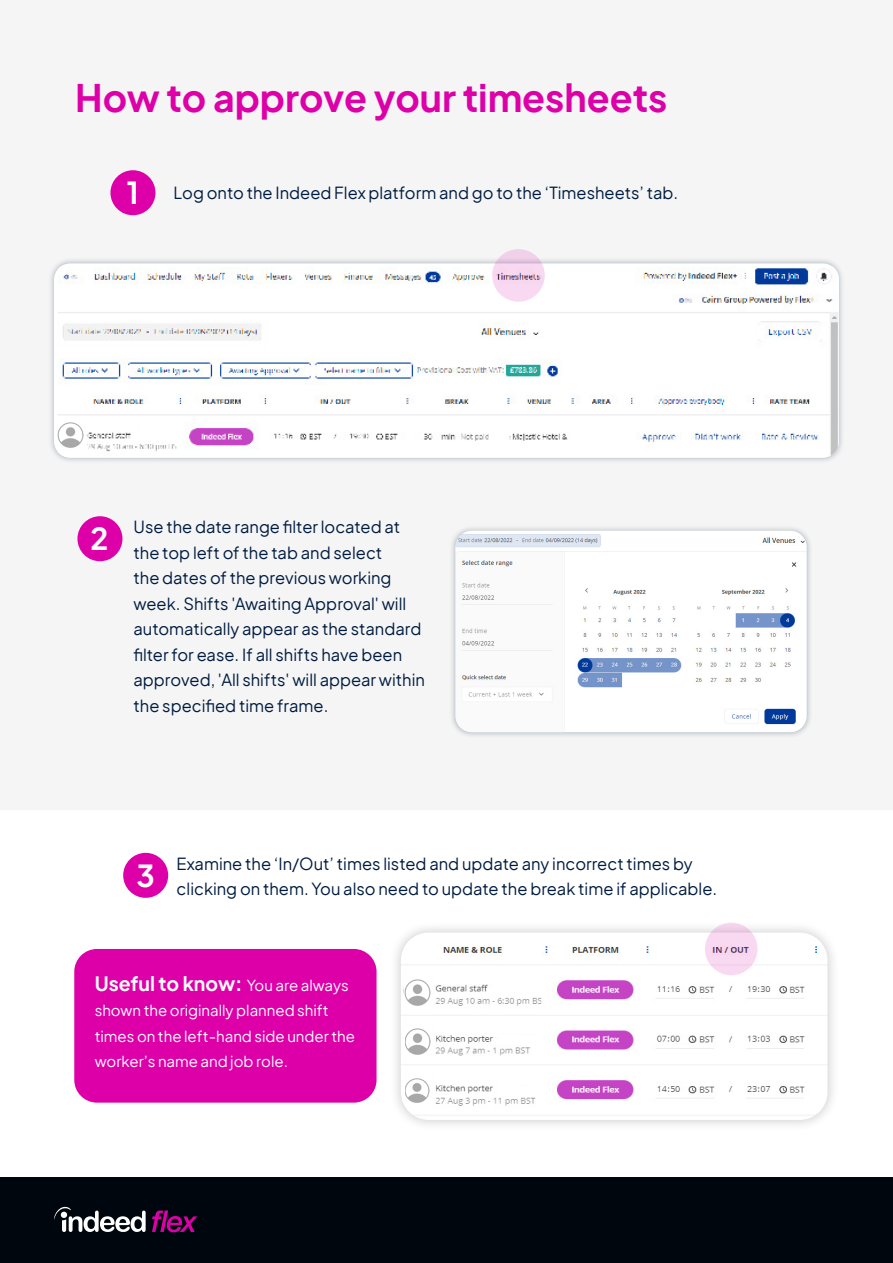
<style>
.page{position:relative;width:893px;height:1263px;background:#fff}
.page>*{position:absolute;margin:0;border:0;box-sizing:border-box;transform-origin:0 0}
.t1{font:700 37.5px "Plus Jakarta Sans";color:#dd00a9}
.t2{font:700 30px "Plus Jakarta Sans";color:#fff}
.t3{font:700 19.5px "Plus Jakarta Sans";color:#fff}
.t4{font:16.5px/25.5px "Plus Jakarta Sans";color:#001c40}
.t5{font:15px/25.5px "Plus Jakarta Sans";color:#fff}
.s1{font-weight:700;font-size:30px;color:#fff}
.s2{font-weight:400;font-size:15px}
</style>
<div class="page">
<div style="left:110px;top:170px;width:45px;height:45px;background:#dd00a9;border-radius:50%"></div>
<div style="left:77px;top:516px;width:45px;height:45px;background:#dd00a9;border-radius:50%"></div>
<div style="left:123px;top:853px;width:45px;height:45px;background:#dd00a9;border-radius:50%"></div>
<div style="left:449px;top:524px;width:363px;height:214px;background:#001c40;opacity:.3"></div>
<img style="left:455px;top:531px;width:351px;height:201px">
<div style="left:48px;top:257px;width:797px;height:206px;background:#001c40;opacity:.3"></div>
<div style="left:54px;top:263px;width:785px;height:195px;background:#fff;border-radius:16px"></div>
<img style="left:58px;top:267px;width:780px;height:191px">
<svg style="left:492px;top:249px;width:53px;height:53px;background:#edcee7"></svg>
<div style="left:74px;top:949px;width:303px;height:154px;background:#dd00a9;border-radius:23px"></div>
<div style="left:0;top:1177px;width:893px;height:86px;background:#00060e"></div>
<svg style="left:54px;top:1206px;width:92px;height:26px"></svg>
<svg style="left:152px;top:1210px;width:45px;height:22px"></svg>
<div style="left:86px;top:383px;width:51px;height:9px;background:#fff"></div>
<div style="left:389px;top:921px;width:451px;height:211px;background:#000;opacity:.22"></div>
<img style="left:401px;top:932px;width:426px;height:188px">
<svg style="left:705px;top:923px;width:53px;height:52px;background:#f0d0e9"></svg>
<div style="left:433px;top:971px;width:69px;height:13px;background:#fff"></div>
<div style="left:434px;top:1019px;width:104px;height:14px;background:#fff"></div>
<div style="left:434px;top:1068px;width:110px;height:17px;background:#fff"></div>
<img style="left:404px;top:978px;width:27px;height:28px">
<img style="left:404px;top:1028px;width:27px;height:27px">
<img style="left:404px;top:1077px;width:25px;height:26px">
<img style="left:58px;top:422px;width:25px;height:26px">
<div style="left:86px;top:422px;width:51px;height:9px;background:#fff"></div>
<svg style="left:403px;top:1083px;width:1px;height:14px"></svg>
<svg style="left:403px;top:1034px;width:1px;height:13px"></svg>
<h1 class="t1" style="left:75px;top:65px;width:594px">How to approve your timesheets</h1>
<p class="t4" style="left:127px;top:178px;width:553px"><span class="s1">1</span> Log onto the Indeed Flex platform and go to the ‘Timesheets’ tab.</p>
<h2 class="t2" style="left:91px;top:512px;width:19px">2</h2>
<p class="t4" style="left:134px;top:513px;width:293px">Use the date range filter located at the top left of the tab and select<br>the dates of the previous working week. Shifts 'Awaiting Approval' will automatically appear as the standard filter for ease. If all shifts have been approved, 'All shifts' will appear within the specified time frame.</p>
<p class="t4" style="left:136px;top:849px;width:582px;text-indent:40px">Examine the ‘In/Out’ times listed and update any incorrect times by<br><sup>3</sup> clicking on them. You also need to update the break time if applicable.</p>
<p class="t3" style="left:95px;top:966px;width:256px">Useful to know: <span class="s2">You are always</span></p>
<p class="t5" style="left:95px;top:996px;width:262px">shown the originally planned shift times on the left-hand side under the worker’s name and job role.</p>
</div>
